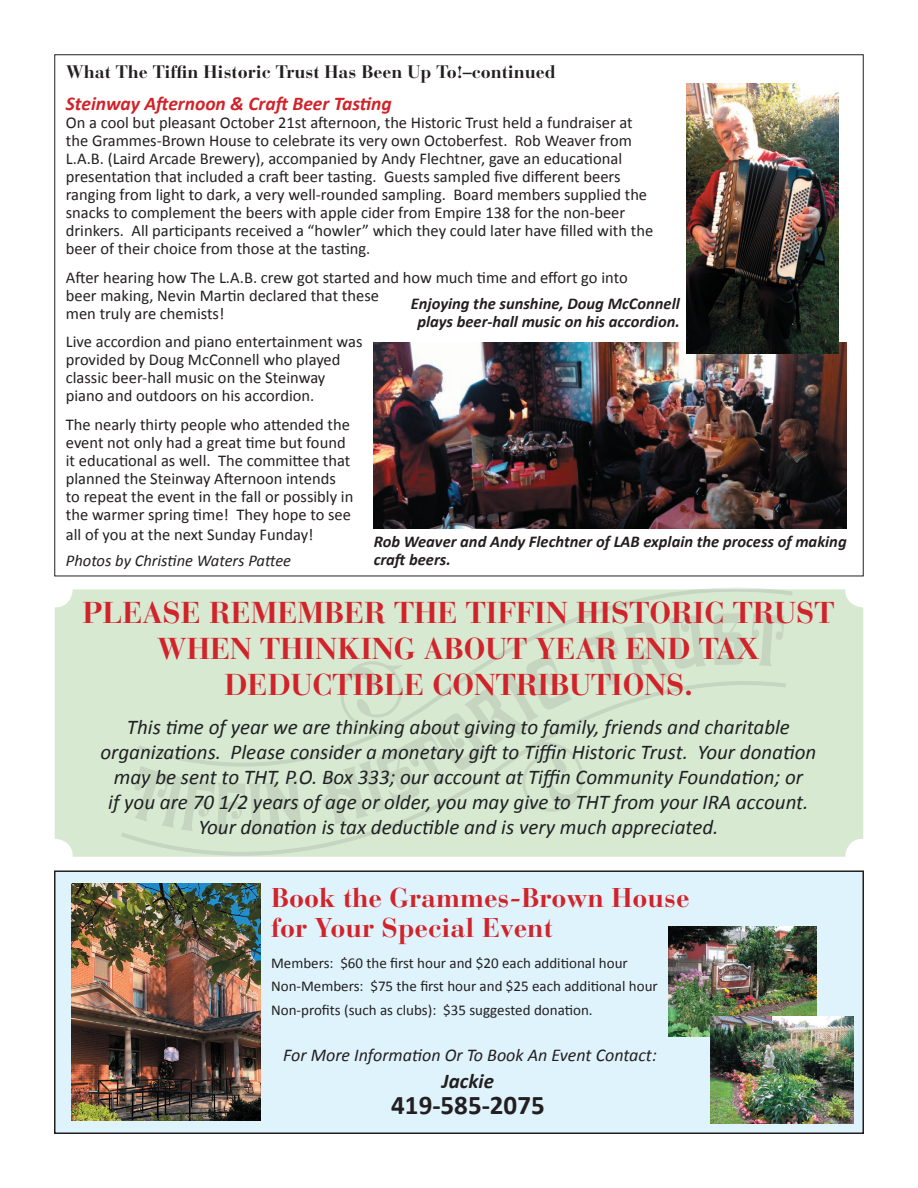
<style>
.page{position:relative;width:918px;height:1188px;background:#fff}
.page>*{position:absolute;margin:0;border:0;box-sizing:border-box;transform-origin:0 0}
.t1{font:700 30px/36px "Bauer Bodoni";color:#d1232a;text-align:center}
.t2{font:700 27px/30px "Bauer Bodoni";color:#d1232a}
.t3{font:700 27px "Calibri";color:#231f20}
.t4{font:italic 21px/25.2px "Calibri";color:#1f2123;text-align:center}
.t5{font:italic 700 21px "Calibri";color:#231f20}
.t6{font:italic 700 19.5px "Calibri";color:#d1232a}
.t7{font:700 18px "Bauer Bodoni";color:#231f20}
.t8{font:italic 18px "Calibri";color:#231f20}
.t9{font:16.5px/18px "Calibri";color:#231f20}
.t10{font:italic 700 16.5px/17.9px "Calibri";color:#231f20;text-align:center}
.t11{font:italic 16.5px "Calibri";color:#231f20}
.t12{font:15px/22.6px "Calibri";color:#231f20}
</style>
<div class="page">
<div style="left:55px;top:589px;width:808px;height:268px;background:#d8e9d2;border-radius:18px"></div>
<svg style="left:137px;top:588px;width:656px;height:84px"></svg>
<svg style="left:121px;top:672px;width:665px;height:184px"></svg>
<div style="left:55px;top:871px;width:808px;height:262px;background:#dff3fc"></div>
<div style="left:54px;top:870px;width:810px;height:264px;border:2px solid #231f20"></div>
<img style="left:71px;top:883px;width:190px;height:237px">
<img style="left:669px;top:926px;width:147px;height:110px">
<img style="left:711px;top:1016px;width:142px;height:107px">
<img style="left:374px;top:342px;width:472px;height:186px">
<img style="left:687px;top:83px;width:152px;height:270px">
<p class="t7" style="left:66px;top:61px;width:491px">What The Tiffin Historic Trust Has Been Up To!–continued</p>
<p class="t6" style="left:66px;top:91px;width:327px">Steinway Afternoon &amp; Craft Beer Tasting</p>
<p class="t9" style="left:66px;top:113px;width:589px">On a cool but pleasant October 21st afternoon, the Historic Trust held a fundraiser at the Grammes-Brown House to celebrate its very own Octoberfest. Rob Weaver from L.A.B. (Laird Arcade Brewery), accompanied by Andy Flechtner, gave an educational presentation that included a craft beer tasting. Guests sampled five different beers ranging from light to dark, a very well-rounded sampling. Board members supplied the snacks to complement the beers with apple cider from Empire 138 for the non-beer drinkers. All participants received a “howler” which they could later have filled with the beer of their choice from those at the tasting.</p>
<p class="t9" style="left:66px;top:268px;width:563px">After hearing how The L.A.B. crew got started and how much time and effort go into beer making, Nevin Martin declared that these<br>men truly are chemists!</p>
<p class="t9" style="left:66px;top:333px;width:298px">Live accordion and piano entertainment was provided by Doug McConnell who played classic beer-hall music on the Steinway piano and outdoors on his accordion.</p>
<p class="t9" style="left:66px;top:416px;width:289px">The nearly thirty people who attended the event not only had a great time but found it educational as well. The committee that planned the Steinway Afternoon intends to repeat the event in the fall or possibly in the warmer spring time! They hope to see</p>
<p class="t9" style="left:66px;top:526px;width:249px">all of you at the next Sunday Funday!</p>
<p class="t10" style="left:411px;top:295px;width:270px">Enjoying the sunshine, Doug McConnell plays beer-hall music on his accordion.</p>
<p class="t10" style="left:374px;top:533px;width:475px">Rob Weaver and Andy Flechtner of LAB explain the process of making</p>
<p class="t11" style="left:66px;top:550px;width:227px">Photos by Christine Waters Pattee</p>
<p class="t10" style="left:374px;top:550px;width:79px">craft beers.</p>
<h1 class="t1" style="left:82px;top:595px;width:754px">PLEASE REMEMBER THE TIFFIN HISTORIC TRUST<br>WHEN THINKING ABOUT YEAR END TAX<br>DEDUCTIBLE CONTRIBUTIONS.</h1>
<p class="t4" style="left:101px;top:713px;width:717px">This time of year we are thinking about giving to family, friends and charitable organizations. Please consider a monetary gift to Tiffin Historic Trust. Your donation may be sent to THT, P.O. Box 333; our account at Tiffin Community Foundation; or<br>if you are 70 1/2 years of age or older, you may give to THT from your IRA account.<br>Your donation is tax deductible and is very much appreciated.</p>
<h2 class="t2" style="left:271px;top:882px;width:420px">Book the Grammes-Brown House for Your Special Event</h2>
<p class="t12" style="left:271px;top:952px;width:388px">Members: $60 the first hour and $20 each additional hour<br>Non-Members: $75 the first hour and $25 each additional hour</p>
<p class="t12" style="left:271px;top:999px;width:323px">Non-profits (such as clubs): $35 suggested donation.</p>
<p class="t8" style="left:283px;top:1043px;width:375px">For More Information Or To Book An Event Contact:</p>
<p class="t5" style="left:442px;top:1068px;width:54px">Jackie</p>
<h2 class="t3" style="left:391px;top:1088px;width:155px">419-585-2075</h2>
</div>
